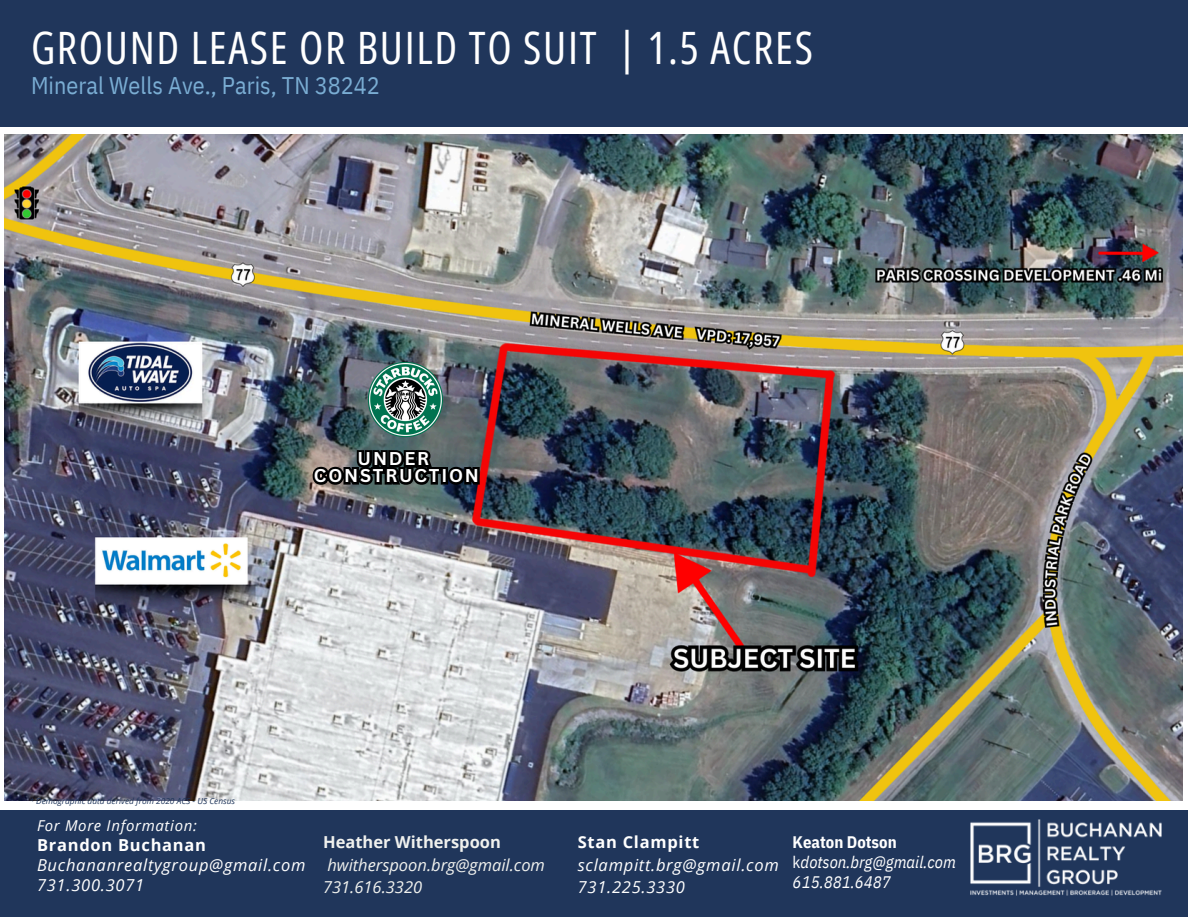
<style>
.page{position:relative;width:1188px;height:918px;background:#fff}
.page>*{position:absolute;margin:0;border:0;box-sizing:border-box;transform-origin:0 0}
.t1{font:44.7px "Open Sans Condensed";letter-spacing:.035em;color:#fff}
.t2{font:24px "IBM Plex Sans Cond";color:#7aadd3}
.t3{font:700 18px/16.8px "Canva Sans";letter-spacing:.1em;color:#fff;text-align:center}
.t4{font:italic 16.65px/20.2px "IBM Plex Sans Cond";color:#fff}
.t5{font:italic 16.5px/20.2px "Open Sans";letter-spacing:.045em;color:#fff}
.t6{font:italic 16.5px/22.5px "Open Sans";color:#f0f1ee}
.t7{font:italic 15px "Open Sans";letter-spacing:.045em;color:#fff}
.t8{font:italic 8.4px "Open Sans";color:#20365b}
.s1{font-weight:700;font-style:normal}
.s2{font-style:normal}
</style>
<div class="page">
<div style="left:0;top:0;width:1188px;height:127px;background:#20365b"></div>
<div style="left:0;top:810px;width:1188px;height:107px;background:#20365b"></div>
<img style="left:970px;top:820px;width:192px;height:75px">
<img style="left:5px;top:134px;width:1178px;height:666px">
<svg style="left:309px;top:448px;width:173px;height:41px;background:#353636"></svg>
<img style="left:337px;top:361px;width:136px;height:77px">
<h1 class="t1" style="left:31px;top:17px;width:784px">GROUND LEASE OR BUILD TO SUIT | 1.5 ACRES</h1>
<h1 class="t2" style="left:31px;top:69px;width:350px">Mineral Wells Ave., Paris, TN 38242</h1>
<h3 class="t3" style="left:314px;top:450px;width:167px">UNDER<br>CONSTRUCTION</h3>
<p class="t8" style="left:29px;top:795px;width:207px">* Demographic data derived from 2020 ACS - US Census</p>
<h2 class="t7" style="left:37px;top:815px;width:161px">For More Information:</h2>
<h2 class="t5" style="left:37px;top:834px;width:270px"><span class="s1">Brandon Buchanan<br></span>Buchananrealtygroup@gmail.com<br>731.300.3071</h2>
<p class="t5" style="left:578px;top:831px;width:203px;line-height:22.5px"><span class="s1">Stan Clampitt </span>sclampitt.brg@gmail.com<br>731.225.3330</p>
<h3 class="t4" style="left:793px;top:831px;width:165px"><span class="s1">Keaton Dotson </span><span class="s2">k</span>dotson.brg@gmail.com<br>615.881.6487</h3>
<p class="t6" style="left:323px;top:831px;width:223px"><span class="s1">Heather Witherspoon </span>hwitherspoon.brg@gmail.com<br>731.616.3320</p>
</div>
